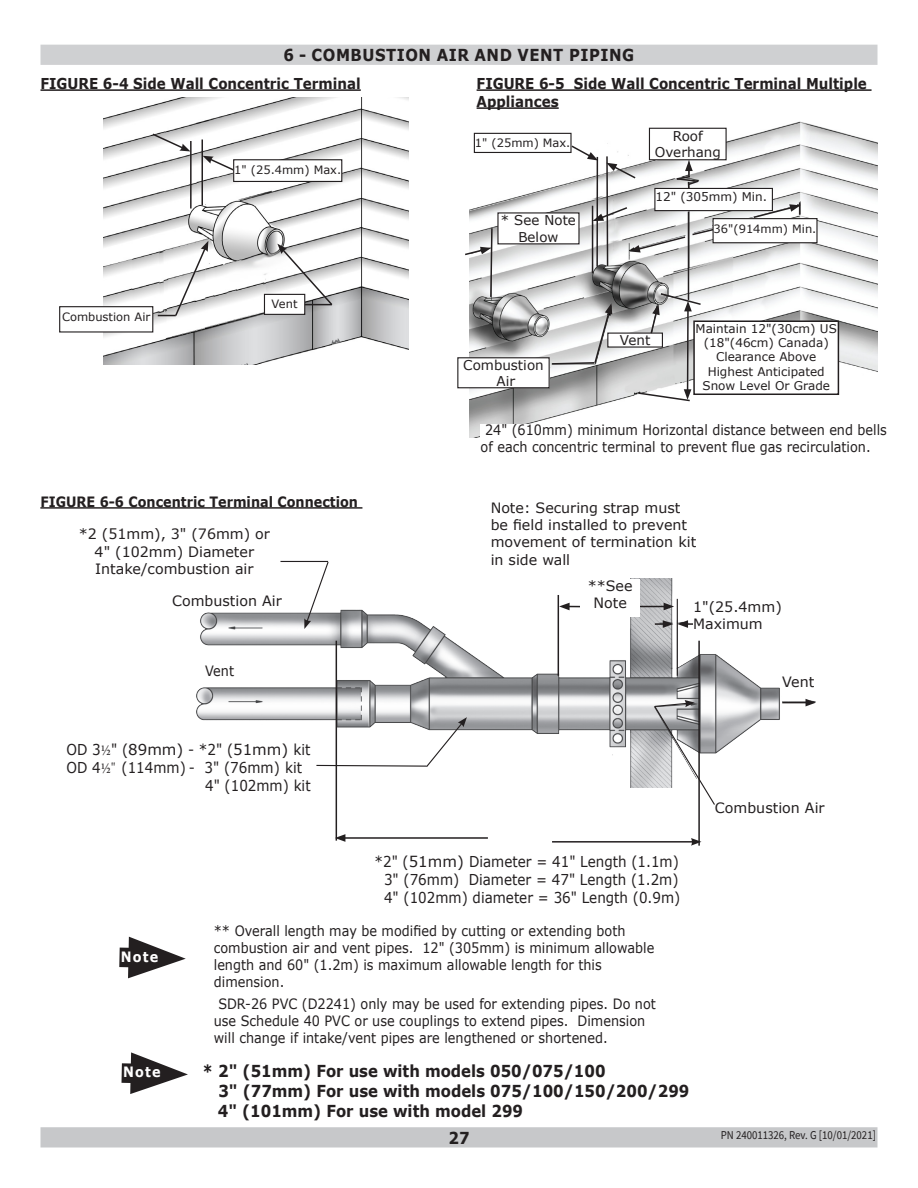
<style>
.page{position:relative;width:918px;height:1188px;background:#fff}
.page>*{position:absolute;margin:0;border:0;box-sizing:border-box;transform-origin:0 0}
.Body_text{font:700 16.5px "Verdana";color:#231f20;scale:.9 1}
.Body_text-2{font:700 16.5px "Verdana";letter-spacing:.035em;color:#231f20;scale:.9 1}
.Body_text-3{font:15px "Verdana";color:#231f20;scale:.9 1}
.figure_caption{font:700 15px/18px "Verdana";color:#231f20;scale:.9 1}
.t1{font:14.25px/17.1px "Verdana";color:#231f20;scale:.9 1}
.t2{font:14.25px/17.1px "Verdana";color:#231f20}
.t3{font:700 14.25px "Verdana";color:#231f20;scale:.9 1}
.t4{font:700 14.25px "Verdana";letter-spacing:.09em;color:#fff;scale:.9 1}
.t5{font:13.5px/16.2px "Verdana";color:#231f20;text-align:center}
.t6{font:12px/14.4px "Verdana";color:#231f20;text-align:center}
.t7{font:12px "Source Sans Pro";color:#231f20;scale:.9 1}
.t8{font:11.55px "Verdana";color:#231f20}
.s1{font-family:"Minion Pro"}
</style>
<div class="page">
<div style="left:41px;top:1128px;width:836px;height:19px;background:#c7c8ca"></div>
<div style="left:40px;top:1127px;width:838px;height:21px;border:2px solid #c7c8ca"></div>
<hr style="left:40px;top:89px;width:321px;height:2px;background:#231f20">
<img style="left:104px;top:97px;width:305px;height:267px">
<hr style="left:190px;top:141px;width:2px;height:68px;background:#231f20">
<hr style="left:202px;top:140px;width:1px;height:66px;background:#231f20">
<svg style="left:151px;top:132px;width:40px;height:19px"></svg>
<svg style="left:203px;top:156px;width:39px;height:19px"></svg>
<div style="left:60px;top:307px;width:93px;height:25px;background:#fff"></div>
<div style="left:59px;top:306px;width:94px;height:27px;border:1px solid #231f20"></div>
<div style="left:264px;top:294px;width:41px;height:20px;background:#fff"></div>
<div style="left:264px;top:294px;width:41px;height:21px;border:1px solid #231f20"></div>
<svg style="left:158px;top:241px;width:50px;height:77px"></svg>
<svg style="left:277px;top:244px;width:57px;height:63px"></svg>
<div style="left:234px;top:160px;width:108px;height:21px;background:#fff"></div>
<div style="left:233px;top:159px;width:109px;height:23px;border:1px solid #231f20"></div>
<hr style="left:477px;top:89px;width:395px;height:2px;background:#231f20">
<hr style="left:477px;top:107px;width:82px;height:2px;background:#231f20">
<img style="left:469px;top:121px;width:409px;height:316px">
<div style="left:498px;top:213px;width:81px;height:31px;background:#fff"></div>
<div style="left:608px;top:333px;width:54px;height:14px;background:#fff"></div>
<div style="left:458px;top:358px;width:91px;height:30px;background:#fff"></div>
<div style="left:457px;top:357px;width:93px;height:31px;border:1px solid #231f20"></div>
<hr style="left:688px;top:212px;width:1px;height:88px;background:#231f20">
<hr style="left:687px;top:309px;width:2px;height:83px;background:#231f20">
<svg style="left:570px;top:144px;width:148px;height:123px"></svg>
<svg style="left:752px;top:202px;width:48px;height:16px"></svg>
<svg style="left:465px;top:227px;width:28px;height:71px"></svg>
<div style="left:474px;top:133px;width:97px;height:19px;background:#fff"></div>
<div style="left:474px;top:133px;width:98px;height:20px;border:1px solid #231f20"></div>
<div style="left:649px;top:128px;width:77px;height:32px;background:#fff"></div>
<div style="left:649px;top:128px;width:78px;height:32px;border:1px solid #231f20"></div>
<div style="left:713px;top:219px;width:104px;height:24px;background:#fff"></div>
<div style="left:713px;top:218px;width:105px;height:25px;border:1px solid #231f20"></div>
<svg style="left:637px;top:389px;width:54px;height:13px"></svg>
<svg style="left:649px;top:292px;width:53px;height:43px"></svg>
<svg style="left:551px;top:303px;width:61px;height:62px"></svg>
<div style="left:694px;top:321px;width:144px;height:73px;background:#fff"></div>
<div style="left:693px;top:320px;width:146px;height:75px;border:2px solid #231f20"></div>
<div style="left:655px;top:188px;width:117px;height:23px;background:#fff"></div>
<div style="left:654px;top:188px;width:119px;height:23px;border:1px solid #231f20"></div>
<div style="left:481px;top:424px;width:408px;height:50px;background:#fff"></div>
<hr style="left:592px;top:206px;width:1px;height:67px;background:#231f20">
<hr style="left:40px;top:507px;width:322px;height:2px;background:#231f20">
<hr style="left:343px;top:837px;width:145px;height:2px;background:#231f20">
<svg style="left:335px;top:834px;width:10px;height:8px"></svg>
<img style="left:196px;top:579px;width:611px;height:209px">
<svg style="left:782px;top:699px;width:34px;height:7px"></svg>
<hr style="left:558px;top:595px;width:1px;height:81px;background:#231f20">
<svg style="left:655px;top:620px;width:38px;height:8px"></svg>
<div style="left:693px;top:601px;width:98px;height:36px;background:#fff"></div>
<hr style="left:336px;top:641px;width:1px;height:200px;background:#231f20">
<svg style="left:640px;top:603px;width:34px;height:7px"></svg>
<svg style="left:559px;top:603px;width:21px;height:7px"></svg>
<div style="left:580px;top:579px;width:60px;height:37px;background:#fff"></div>
<hr style="left:552px;top:841px;width:141px;height:2px;background:#231f20">
<svg style="left:691px;top:838px;width:10px;height:8px"></svg>
<hr style="left:698px;top:641px;width:2px;height:205px;background:#231f20">
<hr style="left:677px;top:599px;width:1px;height:77px;background:#231f20">
<svg style="left:653px;top:700px;width:63px;height:106px"></svg>
<svg style="left:315px;top:717px;width:152px;height:51px"></svg>
<hr style="left:280px;top:561px;width:48px;height:1px;background:#231f20">
<svg style="left:304px;top:561px;width:26px;height:68px"></svg>
<div style="left:41px;top:45px;width:836px;height:19px;background:#cfd0d2"></div>
<div style="left:40px;top:45px;width:838px;height:20px;border:2px solid #cfd0d2"></div>
<svg style="left:121px;top:1052px;width:67px;height:42px"></svg>
<svg style="left:119px;top:937px;width:67px;height:41px"></svg>
<p class="Body_text-2" style="left:284px;top:43px;width:391px">6 - COMBUSTION AIR AND VENT PIPING</p>
<p class="figure_caption" style="left:40px;top:74px;width:357px">FIGURE 6-4 Side Wall Concentric Terminal</p>
<p class="t8" style="left:234px;top:162px;width:108px">1" (25.4mm) Max.</p>
<p class="t8" style="left:62px;top:308px;width:90px">Combustion Air</p>
<p class="t8" style="left:272px;top:296px;width:27px">Vent</p>
<p class="t3" style="left:40px;top:492px;width:354px">FIGURE 6-6 Concentric Terminal Connection</p>
<p class="t2" style="left:79px;top:526px;width:193px;text-align:center">*2 (51mm), 3" (76mm) or<br>4" (102mm) Diameter</p>
<p class="t2" style="left:95px;top:560px;width:160px">Intake/combustion air</p>
<p class="t2" style="left:172px;top:592px;width:111px">Combustion Air</p>
<p class="t1" style="left:205px;top:662px;width:34px">Vent</p>
<p class="Body_text-3" style="left:67px;top:739px;width:273px">OD 3<span class="s1">½</span>" (89mm) - *2" (51mm) kit</p>
<p class="Body_text-3" style="left:67px;top:757px;width:263px">OD 4<span class="s1">½"</span> (114mm) - 3" (76mm) kit</p>
<p class="Body_text-3" style="left:205px;top:775px;width:119px">4" (102mm) kit</p>
<p class="figure_caption" style="left:477px;top:74px;width:435px">FIGURE 6-5 Side Wall Concentric Terminal Multiple<br>Appliances</p>
<p class="t8" style="left:475px;top:135px;width:97px">1" (25mm) Max.</p>
<p class="t5" style="left:501px;top:212px;width:77px">* See Note<br>Below</p>
<p class="t5" style="left:463px;top:357px;width:82px">Combustion</p>
<p class="t5" style="left:497px;top:373px;width:20px">Air</p>
<p class="t5" style="left:673px;top:128px;width:32px">Roof</p>
<p class="t5" style="left:655px;top:144px;width:67px">Overhang</p>
<p class="t6" style="left:655px;top:189px;width:113px">12" (305mm) Min.</p>
<p class="t5" style="left:620px;top:332px;width:32px">Vent</p>
<p class="t8" style="left:714px;top:220px;width:104px">36"(914mm) Min.</p>
<p class="t5" style="left:727px;top:319px;width:134px">clearance above highest anticipated snow level or grade</p>
<p class="t6" style="left:696px;top:321px;width:143px">Maintain 12"(30cm) US (18"(46cm) Canada)<br>Clearance Above<br>Highest Anticipated<br>Snow Level Or Grade</p>
<p class="t1" style="left:481px;top:421px;width:453px;text-indent:5px">24" (610mm) minimum Horizontal distance between end bells of each concentric terminal to prevent flue gas recirculation.</p>
<p class="t2" style="left:491px;top:499px;width:207px">Note: Securing strap must be field installed to prevent movement of termination kit in side wall</p>
<p class="t2" style="left:588px;top:577px;width:46px;text-align:center">**See<br>Note</p>
<p class="t2" style="left:693px;top:598px;width:90px">1"(25.4mm)<br>Maximum</p>
<p class="t2" style="left:782px;top:673px;width:34px">Vent</p>
<p class="t2" style="left:715px;top:800px;width:111px">Combustion Air</p>
<p class="t4" style="left:121px;top:946px;width:43px">Note</p>
<p class="t4" style="left:123px;top:1062px;width:43px">Note</p>
<p class="Body_text-3" style="left:375px;top:851px;width:340px">*2" (51mm) Diameter = 41" Length (1.1m)</p>
<p class="Body_text-3" style="left:384px;top:869px;width:329px">3" (76mm) Diameter = 47" Length (1.2m)</p>
<p class="Body_text-3" style="left:384px;top:887px;width:331px">4" (102mm) diameter = 36" Length (0.9m)</p>
<p class="t1" style="left:214px;top:922px;width:491px">** Overall length may be modified by cutting or extending both combustion air and vent pipes. 12" (305mm) is minimum allowable length and 60" (1.2m) is maximum allowable length for this dimension.</p>
<p class="t1" style="left:214px;top:995px;width:493px;text-indent:5px">SDR-26 PVC (D2241) only may be used for extending pipes. Do not use Schedule 40 PVC or use couplings to extend pipes. Dimension will change if intake/vent pipes are lengthened or shortened.</p>
<p class="Body_text" style="left:203px;top:1060px;width:449px">* 2" (51mm) For use with models 050/075/100</p>
<p class="Body_text" style="left:218px;top:1079px;width:525px">3" (77mm) For use with models 075/100/150/200/299</p>
<p class="Body_text" style="left:218px;top:1099px;width:341px">4" (101mm) For use with model 299</p>
<p class="Body_text" style="left:448px;top:1126px;width:25px">27</p>
<p class="t7" style="left:721px;top:1128px;width:174px">PN 240011326, Rev. G [10/01/2021]</p>
</div>
